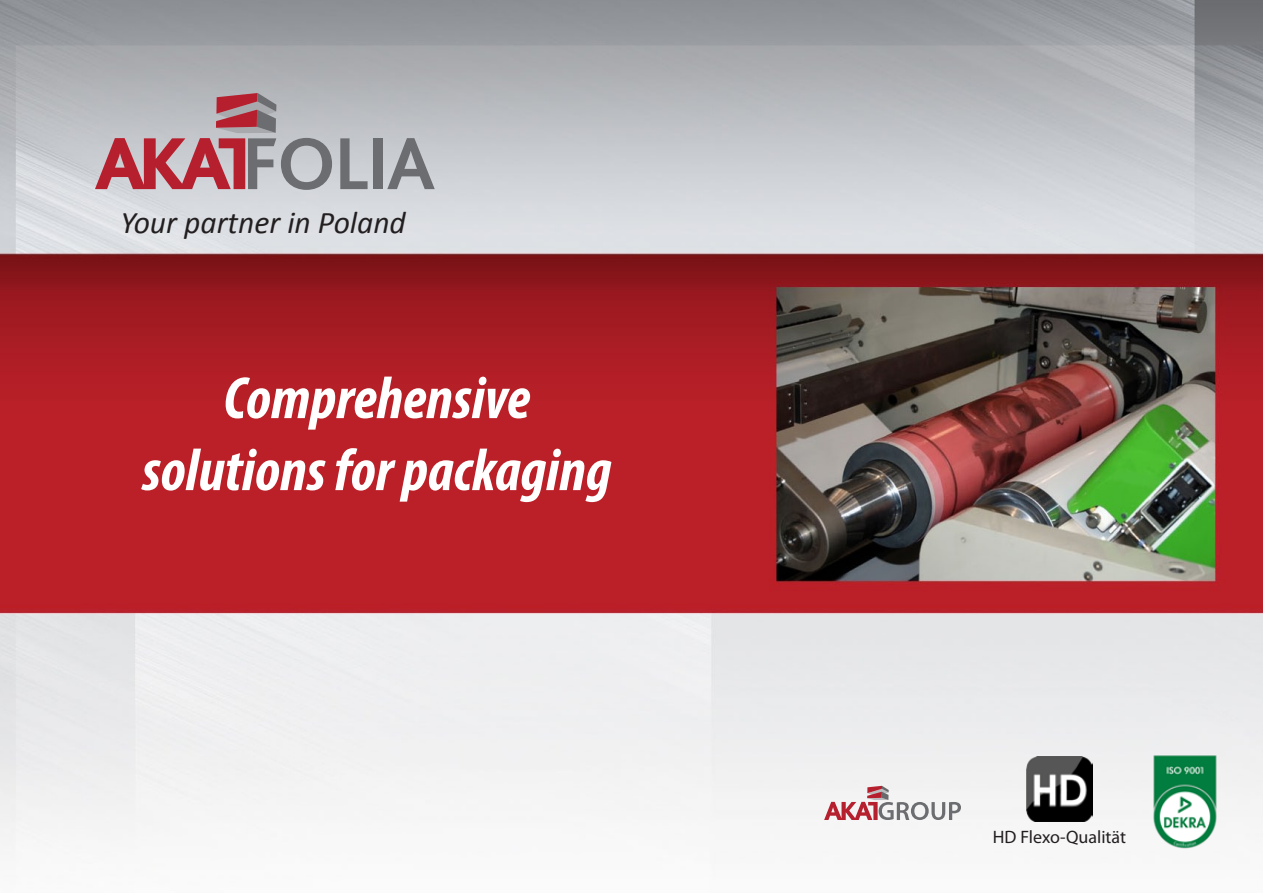
<style>
.page{position:relative;width:1263px;height:893px;background:#fff}
.page>*{position:absolute;margin:0;border:0;box-sizing:border-box;transform-origin:0 0}
.t1{font:italic 700 condensed 60px/72px "Myriad Pro";color:#fff;text-align:center}
.t2{font:italic 31.65px "Calibri";color:#231f20}
.t3{font:18px "Myriad Pro";color:#231f20}
</style>
<div class="page">
<img style="left:0;top:0;width:1263px;height:849px">
<svg style="left:340px;top:138px;width:28px;height:51px"></svg>
<div style="left:373px;top:138px;width:9px;height:51px;background:#6c6d70"></div>
<svg style="left:387px;top:138px;width:48px;height:51px;background:#a3a6aa"></svg>
<svg style="left:95px;top:93px;width:237px;height:97px;background:#b5939a"></svg>
<img style="left:1150px;top:753px;width:69px;height:96px">
<img style="left:1026px;top:757px;width:66px;height:64px">
<svg style="left:824px;top:786px;width:137px;height:34px"></svg>
<p class="t2" style="left:121px;top:203px;width:287px">Your partner in Poland</p>
<p class="t1" style="left:142px;top:361px;width:471px">Comprehensive solutions for packaging</p>
<p class="t3" style="left:993px;top:825px;width:135px">HD Flexo-Qualität</p>
</div>
